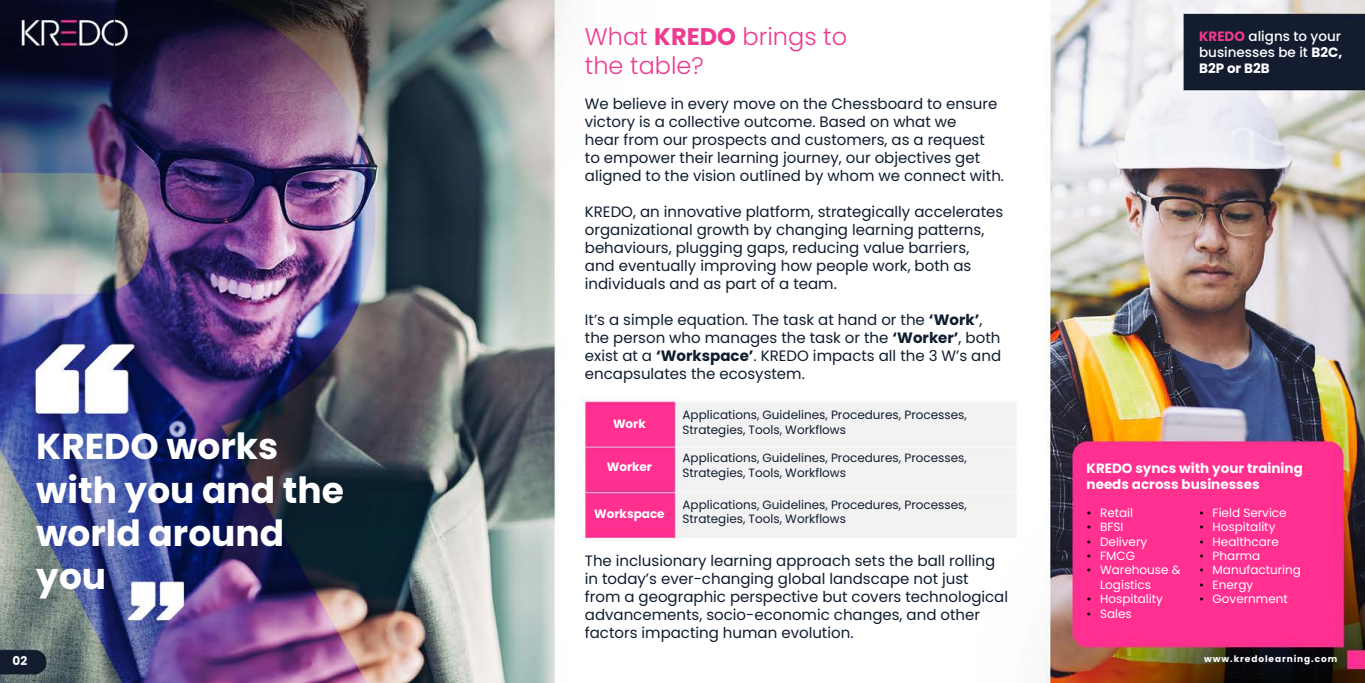
<style>
.page{position:relative;width:1365px;height:683px;background:#fff}
.page>*{position:absolute;margin:0;border:0;box-sizing:border-box;transform-origin:0 0}
.t1{font:700 36px/43.2px "Poppins";color:#fff}
.t2{font:300 24px/28.8px "Poppins";color:#ee3a8f}
.t3{font:15px/18px "Poppins";color:#101d2e}
.t4{font:700 13.5px/16.2px "Poppins";color:#fff}
.t5{font:500 13.5px/16.2px "Poppins";color:#fff;text-align:justify}
.t6{font:12px/14.4px "Poppins";color:#101d2e}
.t7{font:12px/14.4px "Poppins";color:#fff}
.t8{font:700 12px "Poppins";color:#fff}
.t9{font:700 9px "Poppins";letter-spacing:.1em;color:#fff}
.s1{font-weight:700}
.s2{font-weight:700;color:#ee3a8f}
.s3{color:#000}
</style>
<div class="page">
<img style="left:0;top:0;width:1365px;height:682px">
<h1 class="t1" style="left:36px;top:425px;width:309px">KREDO works with you and the world around you</h1>
<h2 class="t2" style="left:585px;top:22px;width:264px">What <span class="s1">KREDO</span> brings to the table?</h2>
<p class="t5" style="left:1199px;top:28px;width:145px"><span class="s2">KREDO</span> aligns to your businesses be it <span class="s1">B2C, B2P or B2B</span></p>
<p class="t3" style="left:585px;top:94px;width:421px">We believe in every move on the Chessboard to ensure victory is a collective outcome. Based on what we<br>hear from our prospects and customers, as a request<br>to empower their learning journey, our objectives get aligned to the vision outlined by whom we connect with.</p>
<p class="t3" style="left:585px;top:202px;width:420px">KREDO, an innovative platform, strategically accelerates organizational growth by changing learning patterns, behaviours, plugging gaps, reducing value barriers,<br>and eventually improving how people work, both as individuals and as part of a team.</p>
<p class="t3" style="left:585px;top:310px;width:418px">It’s a simple equation. The task at hand or the <span class="s1">‘Work’</span>, the person who manages the task or the <span class="s1">‘Worker’</span>, both exist at a <span class="s1">‘Workspace’</span>. KREDO impacts all the 3 W’s and encapsulates the ecosystem.</p>
<p class="t6" style="left:682px;top:408px;width:286px">Applications, Guidelines, Procedures, Processes,<br>Strategies, Tools, Workflows</p>
<p class="t6" style="left:682px;top:450px;width:286px">Applications, Guidelines, Procedures, Processes,<br>Strategies, Tools, Workflows</p>
<p class="t6" style="left:682px;top:497px;width:286px">Applications, Guidelines, Procedures, Processes,<br>Strategies, Tools, Workflows</p>
<p class="t8" style="left:613px;top:417px;width:34px">Work</p>
<p class="t8" style="left:607px;top:460px;width:47px">Worker</p>
<p class="t8" style="left:594px;top:506px;width:72px">Workspace</p>
<p class="t3" style="left:585px;top:551px;width:425px">The inclusionary learning approach sets the ball rolling in today’s ever-changing global landscape not just<br>from a geographic perspective but covers technological advancements, socio-economic changes, and other factors impacting human evolution.</p>
<p class="t4" style="left:1087px;top:459px;width:218px">KREDO syncs with your training needs across businesses</p>
<p class="t7" style="left:1087px;top:505px;width:48px"><span class="s3">•</span> Retail</p>
<p class="t7" style="left:1087px;top:519px;width:38px"><span class="s3">•</span> BFSI</p>
<p class="t7" style="left:1087px;top:534px;width:62px"><span class="s3">•</span> Delivery</p>
<p class="t7" style="left:1087px;top:548px;width:50px"><span class="s3">•</span> FMCG</p>
<p class="t7" style="left:1100px;top:563px;width:82px;text-indent:-14px"><span class="s3">•</span> Warehouse &amp;<br>Logistics</p>
<p class="t7" style="left:1087px;top:591px;width:78px"><span class="s3">•</span> Hospitality</p>
<p class="t7" style="left:1087px;top:606px;width:47px"><span class="s3">•</span> Sales</p>
<p class="t7" style="left:1199px;top:505px;width:89px"><span class="s3">•</span> Field Service</p>
<p class="t7" style="left:1199px;top:519px;width:78px"><span class="s3">•</span> Hospitality</p>
<p class="t7" style="left:1199px;top:534px;width:81px"><span class="s3">•</span> Healthcare</p>
<p class="t7" style="left:1199px;top:548px;width:63px"><span class="s3">•</span> Pharma</p>
<p class="t7" style="left:1199px;top:563px;width:103px"><span class="s3">•</span> Manufacturing</p>
<p class="t7" style="left:1199px;top:577px;width:56px"><span class="s3">•</span> Energy</p>
<p class="t7" style="left:1199px;top:591px;width:90px"><span class="s3">•</span> Government</p>
<p class="t8" style="left:13px;top:653px;width:16px">02</p>
<p class="t9" style="left:1204px;top:654px;width:135px">www.kredolearning.com</p>
</div>
